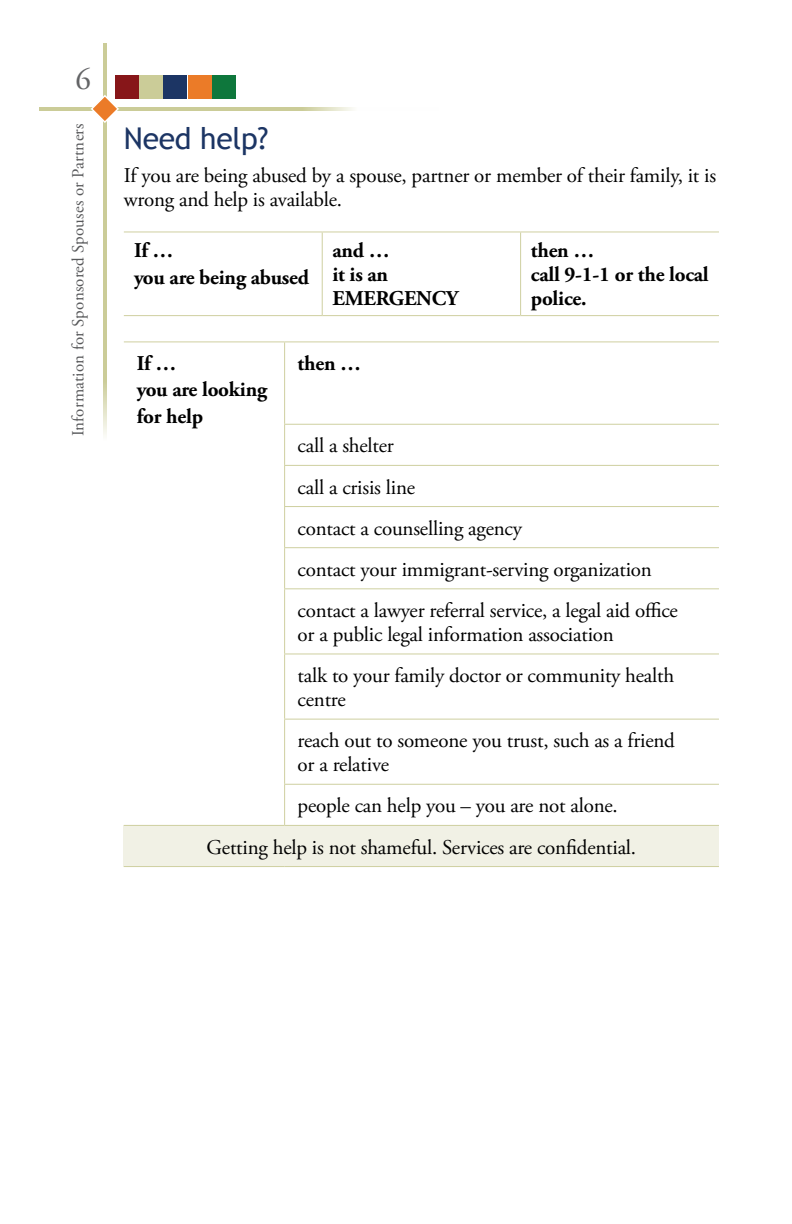
<style>
.page{position:relative;width:792px;height:1224px;background:#fff}
.page>*{position:absolute;margin:0;border:0;box-sizing:border-box;transform-origin:0 0}
.t1{font:31px "Adobe Garamond Pro";color:#636466}
.t2{font:30px "Trebuchet MS";letter-spacing:-.01em;color:#1c3564}
.t3{font:21px/24px "Adobe Garamond Pro";letter-spacing:-.01em;color:#000}
.t4{font:700 21px/24px "Adobe Garamond Pro";letter-spacing:-.01em;color:#000}
.t5{font:17px "Adobe Garamond Pro";letter-spacing:.01em;color:#58595b}
</style>
<div class="page">
<svg style="left:39px;top:107px;width:314px;height:4px"></svg>
<hr style="left:103px;top:43px;width:3px;height:398px;background:#cbcc98">
<svg style="left:90px;top:94px;width:30px;height:30px"></svg>
<div style="left:115px;top:75px;width:24px;height:23px;background:#871619"></div>
<div style="left:139px;top:75px;width:24px;height:23px;background:#cbcc98"></div>
<div style="left:164px;top:75px;width:23px;height:23px;background:#1c3564"></div>
<div style="left:188px;top:75px;width:24px;height:23px;background:#eb7b28"></div>
<div style="left:212px;top:75px;width:24px;height:23px;background:#0e773c"></div>
<hr style="left:124px;top:231px;width:198px;height:1px;background:#cfd0a1">
<hr style="left:322px;top:231px;width:199px;height:1px;background:#cfd0a1">
<hr style="left:322px;top:232px;width:1px;height:83px;background:#cfd0a1">
<hr style="left:521px;top:231px;width:198px;height:1px;background:#cfd0a1">
<hr style="left:520px;top:232px;width:1px;height:83px;background:#cfd0a1">
<hr style="left:124px;top:315px;width:198px;height:1px;background:#cfd0a1">
<hr style="left:322px;top:315px;width:199px;height:1px;background:#cfd0a1">
<hr style="left:521px;top:315px;width:198px;height:1px;background:#cfd0a1">
<div style="left:124px;top:825px;width:595px;height:42px;background:#f1f1e5"></div>
<hr style="left:124px;top:341px;width:161px;height:1px;background:#cfd0a1">
<hr style="left:285px;top:341px;width:434px;height:1px;background:#cfd0a1">
<hr style="left:284px;top:342px;width:1px;height:82px;background:#cfd0a1">
<hr style="left:284px;top:424px;width:435px;height:1px;background:#cfd0a1">
<hr style="left:284px;top:425px;width:1px;height:40px;background:#cfd0a1">
<hr style="left:284px;top:465px;width:435px;height:1px;background:#cfd0a1">
<hr style="left:284px;top:466px;width:1px;height:40px;background:#cfd0a1">
<hr style="left:284px;top:506px;width:435px;height:1px;background:#cfd0a1">
<hr style="left:284px;top:507px;width:1px;height:40px;background:#cfd0a1">
<hr style="left:284px;top:547px;width:435px;height:1px;background:#cfd0a1">
<hr style="left:284px;top:548px;width:1px;height:40px;background:#cfd0a1">
<hr style="left:284px;top:588px;width:435px;height:1px;background:#cfd0a1">
<hr style="left:284px;top:589px;width:1px;height:64px;background:#cfd0a1">
<hr style="left:284px;top:653px;width:435px;height:1px;background:#cfd0a1">
<hr style="left:284px;top:654px;width:1px;height:65px;background:#cfd0a1">
<hr style="left:284px;top:719px;width:435px;height:1px;background:#cfd0a1">
<hr style="left:284px;top:720px;width:1px;height:64px;background:#cfd0a1">
<hr style="left:284px;top:784px;width:435px;height:1px;background:#cfd0a1">
<hr style="left:284px;top:785px;width:1px;height:40px;background:#cfd0a1">
<hr style="left:124px;top:825px;width:161px;height:1px;background:#cfd0a1">
<hr style="left:285px;top:825px;width:434px;height:1px;background:#cfd0a1">
<hr style="left:124px;top:866px;width:161px;height:1px;background:#cfd0a1">
<hr style="left:285px;top:866px;width:434px;height:1px;background:#cfd0a1">
<h1 class="t1" style="left:75px;top:61px;width:17px">6</h1>
<p class="t5" style="left:68px;top:436px;width:315px;rotate:-90deg">Information for Sponsored Spouses or Partners</p>
<h2 class="t2" style="left:124px;top:121px;width:146px">Need help?</h2>
<p class="t3" style="left:124px;top:164px;width:594px">If you are being abused by a spouse, partner or member of their family, it is wrong and help is available.</p>
<p class="t4" style="left:134px;top:238px;width:177px;line-height:26.4px">If …<br>you are being abused</p>
<p class="t4" style="left:332px;top:239px;width:127px">and …<br>it is an<br>EMERGENCY</p>
<p class="t4" style="left:531px;top:239px;width:179px">then …<br>call 9-1-1 or the local police.</p>
<p class="t4" style="left:137px;top:351px;width:132px;line-height:26.4px">If …<br>you are looking for help</p>
<p class="t4" style="left:298px;top:352px;width:65px">then …</p>
<p class="t3" style="left:298px;top:435px;width:98px">call a shelter</p>
<p class="t3" style="left:298px;top:476px;width:119px">call a crisis line</p>
<p class="t3" style="left:298px;top:517px;width:226px">contact a counselling agency</p>
<p class="t3" style="left:298px;top:558px;width:356px">contact your immigrant-serving organization</p>
<p class="t3" style="left:298px;top:599px;width:382px">contact a lawyer referral service, a legal aid office or a public legal information association</p>
<p class="t3" style="left:298px;top:664px;width:378px">talk to your family doctor or community health centre</p>
<p class="t3" style="left:298px;top:729px;width:379px">reach out to someone you trust, such as a friend or a relative</p>
<p class="t3" style="left:298px;top:795px;width:322px">people can help you – you are not alone.</p>
<p class="t3" style="left:207px;top:836px;width:431px">Getting help is not shameful. Services are confidential.</p>
</div>
